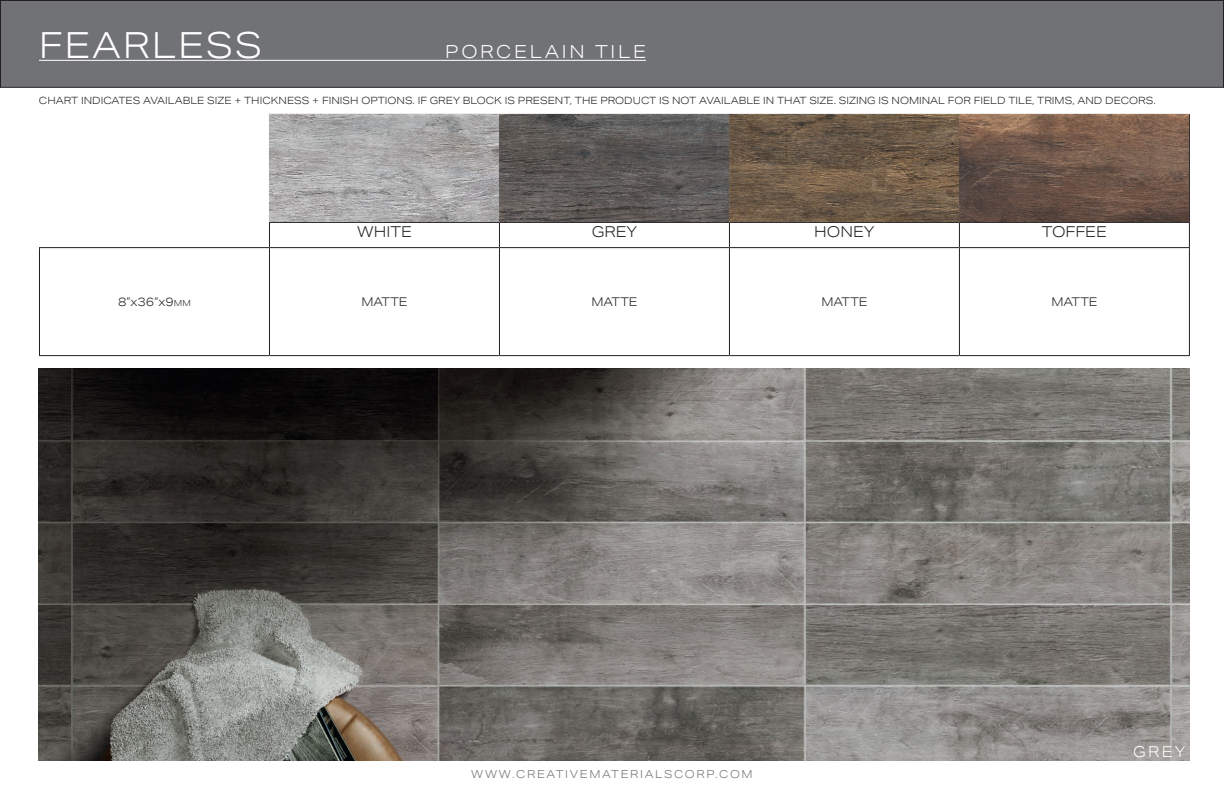
<style>
.page{position:relative;width:1224px;height:792px;background:#fff}
.page>*{position:absolute;margin:0;border:0;box-sizing:border-box;transform-origin:0 0}
.t1{font:300 36px "Aktiv Grotesk Ex";letter-spacing:.05em;color:#fff}
.t2{font:300 18px "Aktiv Grotesk Ex";letter-spacing:.15em;color:#fff}
.t3{font:300 15px "Aktiv Grotesk Ex";color:#231f20}
.t4{font:300 15px "Aktiv Grotesk Ex";color:#fff}
.t5{font:300 12px "Aktiv Grotesk Ex";color:#231f20}
.t6{font:300 11px "Aktiv Grotesk Ex";letter-spacing:.15em;color:#717275}
.t7{font:300 10px "Aktiv Grotesk Ex";color:#231f20}
.s1{font-size:8.4px}
</style>
<div class="page">
<div style="left:0;top:1px;width:1223px;height:86px;background:#717275"></div>
<div style="left:0;top:0;width:1224px;height:88px;border:1px solid #231f20"></div>
<hr style="left:39px;top:60px;width:607px;height:1px;background:#fff">
<hr style="left:269px;top:114px;width:230px;height:1px;background:#231f20">
<hr style="left:269px;top:115px;width:1px;height:107px;background:#231f20">
<hr style="left:499px;top:114px;width:230px;height:1px;background:#231f20">
<hr style="left:729px;top:114px;width:230px;height:1px;background:#231f20">
<hr style="left:959px;top:114px;width:231px;height:1px;background:#231f20">
<hr style="left:1189px;top:115px;width:1px;height:107px;background:#231f20">
<hr style="left:269px;top:222px;width:230px;height:1px;background:#231f20">
<svg style="left:269px;top:223px;width:1px;height:24px"></svg>
<hr style="left:499px;top:222px;width:230px;height:1px;background:#231f20">
<svg style="left:499px;top:223px;width:1px;height:24px"></svg>
<hr style="left:729px;top:222px;width:230px;height:1px;background:#231f20">
<svg style="left:729px;top:223px;width:1px;height:24px"></svg>
<hr style="left:959px;top:222px;width:231px;height:1px;background:#231f20">
<svg style="left:959px;top:223px;width:1px;height:24px"></svg>
<svg style="left:1189px;top:223px;width:1px;height:24px"></svg>
<hr style="left:269px;top:247px;width:230px;height:1px;background:#231f20">
<hr style="left:499px;top:247px;width:230px;height:1px;background:#231f20">
<hr style="left:499px;top:248px;width:1px;height:107px;background:#231f20">
<hr style="left:729px;top:247px;width:230px;height:1px;background:#231f20">
<hr style="left:729px;top:248px;width:1px;height:107px;background:#231f20">
<hr style="left:959px;top:247px;width:231px;height:1px;background:#231f20">
<hr style="left:959px;top:248px;width:1px;height:107px;background:#231f20">
<hr style="left:1189px;top:248px;width:1px;height:107px;background:#231f20">
<hr style="left:729px;top:355px;width:230px;height:1px;background:#231f20">
<hr style="left:959px;top:355px;width:231px;height:1px;background:#231f20">
<hr style="left:269px;top:355px;width:230px;height:1px;background:#231f20">
<hr style="left:499px;top:355px;width:230px;height:1px;background:#231f20">
<hr style="left:39px;top:247px;width:230px;height:1px;background:#231f20">
<hr style="left:39px;top:248px;width:1px;height:107px;background:#231f20">
<hr style="left:269px;top:248px;width:1px;height:107px;background:#231f20">
<hr style="left:39px;top:355px;width:230px;height:1px;background:#231f20">
<img style="left:270px;top:115px;width:919px;height:107px">
<img style="left:39px;top:369px;width:1151px;height:391px">
<p class="t1" style="left:39px;top:24px;width:225px">FEARLESS</p>
<p class="t2" style="left:445px;top:41px;width:202px">PORCELAIN TILE</p>
<p class="t7" style="left:39px;top:94px;width:1118px">CHART INDICATES AVAILABLE SIZE + THICKNESS + FINISH OPTIONS. IF GREY BLOCK IS PRESENT, THE PRODUCT IS NOT AVAILABLE IN THAT SIZE. SIZING IS NOMINAL FOR FIELD TILE, TRIMS, AND DECORS.</p>
<p class="t3" style="left:357px;top:223px;width:56px">WHITE</p>
<p class="t3" style="left:592px;top:223px;width:47px">GREY</p>
<p class="t3" style="left:814px;top:223px;width:62px">HONEY</p>
<p class="t3" style="left:1042px;top:223px;width:66px">TOFFEE</p>
<p class="t5" style="left:118px;top:295px;width:74px">8”x36”x9<span class="s1">mm</span></p>
<p class="t5" style="left:361px;top:295px;width:48px">MATTE</p>
<p class="t5" style="left:591px;top:295px;width:48px">MATTE</p>
<p class="t5" style="left:821px;top:295px;width:48px">MATTE</p>
<p class="t5" style="left:1051px;top:295px;width:48px">MATTE</p>
<p class="t6" style="left:471px;top:768px;width:283px">WWW.CREATIVEMATERIALSCORP.COM</p>
<p class="t4" style="left:1133px;top:743px;width:54px">GREY</p>
</div>
